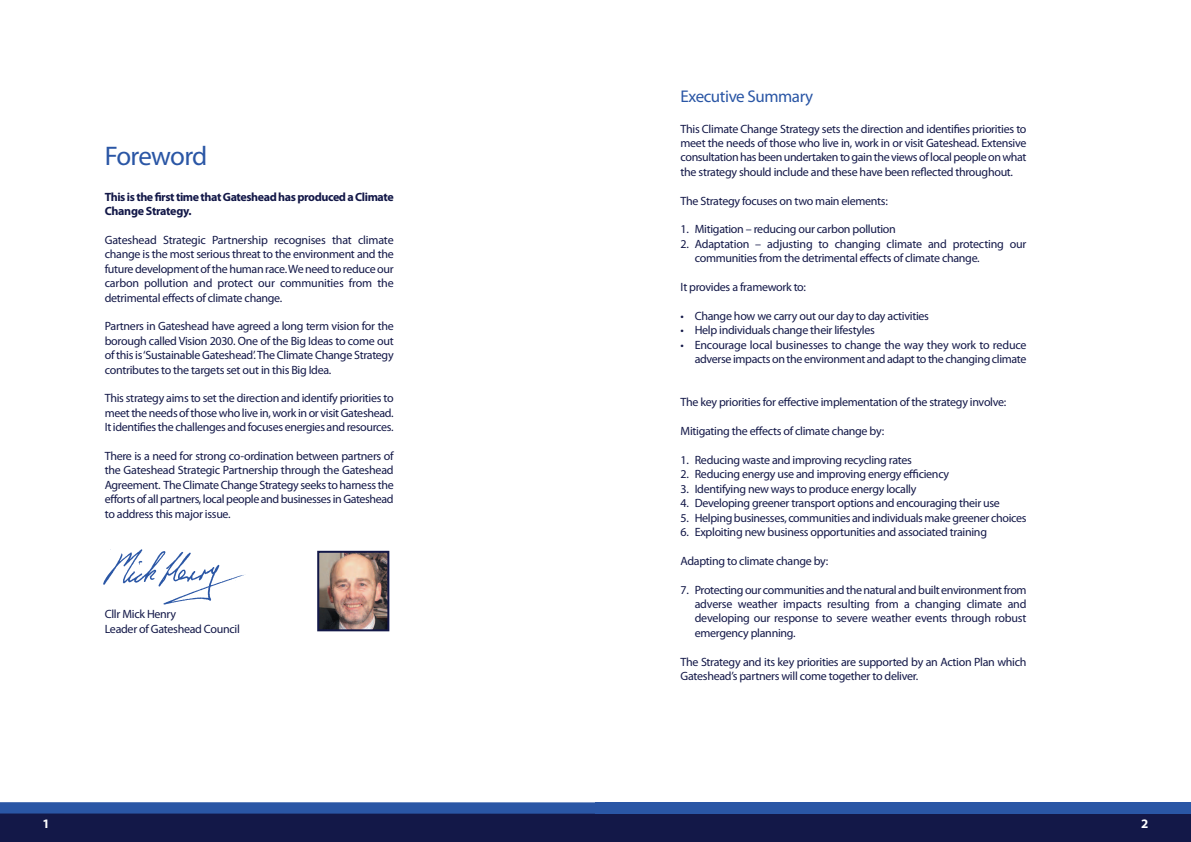
<style>
.page{position:relative;width:1191px;height:842px;background:#fff}
.page>*{position:absolute;margin:0;border:0;box-sizing:border-box;transform-origin:0 0}
.t1{font:27px "Myriad Pro";letter-spacing:-.035em;color:#2a56a5}
.t2{font:17px "Myriad Pro";letter-spacing:-.025em;color:#2a56a5}
.t3{font:700 13px "Myriad Pro";color:#fff}
.t4{font:12px/14.4px "Myriad Pro";letter-spacing:-.025em;color:#131848;text-align:justify}
.t5{font:700 12px/14.4px "Myriad Pro";letter-spacing:-.035em;color:#131848}
</style>
<div class="page">
<div style="left:0;top:813px;width:595px;height:29px;background:#131848"></div>
<div style="left:0;top:802px;width:595px;height:12px;background:#2a56a5"></div>
<img style="left:320px;top:554px;width:66px;height:74px">
<div style="left:317px;top:551px;width:72px;height:80px;border:2px solid #131848"></div>
<div style="left:595px;top:814px;width:596px;height:28px;background:#131848"></div>
<div style="left:595px;top:802px;width:596px;height:12px;background:#2a56a5"></div>
<img style="left:103px;top:549px;width:143px;height:56px">
<h1 class="t1" style="left:105px;top:146px;width:104px">Foreword</h1>
<p class="t5" style="left:105px;top:190px;width:290px">This is thefirsttimethatGatesheadhasproducedaClimate<br>Change Strategy.</p>
<p class="t4" style="left:105px;top:234px;width:290px">Gateshead Strategic Partnership recognises that climate change is the most serious threat to the environment and the future development ofthe human race.We need to reduce our carbon pollution and protect our communities from the detrimental effects of climate change.</p>
<p class="t4" style="left:105px;top:320px;width:290px">Partners in Gateshead have agreed a long term vision for the borough called Vision 2030. One of the Big Ideas to come out of this is‘Sustainable Gateshead’.The Climate Change Strategy contributes to the targets set out in this Big Idea.</p>
<p class="t4" style="left:105px;top:392px;width:290px">This strategy aims to set the direction and identify priorities to meet the needs ofthose who live in, work in or visit Gateshead.<br>It identifies the challenges and focuses energies and resources.</p>
<p class="t4" style="left:105px;top:450px;width:290px">There is a need for strong co-ordination between partners of the Gateshead Strategic Partnership through the Gateshead Agreement. The Climate Change Strategy seeks to harness the efforts of all partners, local people and businesses in Gateshead to address this major issue.</p>
<p class="t4" style="left:105px;top:608px;width:137px">Cllr Mick Henry<br>Leader of Gateshead Council</p>
<h2 class="t2" style="left:680px;top:90px;width:134px">Executive Summary</h2>
<p class="t4" style="left:680px;top:122px;width:347px">This Climate Change Strategy sets the direction and identifies priorities to meet the needs of those who live in, work in or visit Gateshead. Extensive consultation has been undertaken to gain the views of local people on what the strategy should include and these have been reflected throughout.</p>
<p class="t4" style="left:680px;top:194px;width:209px">The Strategy focuses on two main elements:</p>
<p class="t4" style="left:680px;top:223px;width:217px">1. Mitigation – reducing our carbon pollution</p>
<p class="t4" style="left:694px;top:238px;width:333px;text-indent:-14px">2. Adaptation – adjusting to changing climate and protecting our communities from the detrimental effects of climate change.</p>
<p class="t4" style="left:680px;top:281px;width:127px">It provides a framework to:</p>
<p class="t4" style="left:680px;top:310px;width:250px">• Change how we carry out our day to day activities</p>
<p class="t4" style="left:680px;top:324px;width:196px">• Help individuals change their lifestyles</p>
<p class="t4" style="left:680px;top:338px;width:347px;text-align:right">• Encourage local businesses to change the way they work to reduce adverse impacts on the environment and adapt to the changing climate</p>
<p class="t4" style="left:680px;top:396px;width:327px">The key priorities for effective implementation of the strategy involve:</p>
<p class="t4" style="left:680px;top:425px;width:205px">Mitigating the effects of climate change by:</p>
<p class="t4" style="left:680px;top:454px;width:233px">1. Reducing waste and improving recycling rates</p>
<p class="t4" style="left:680px;top:468px;width:270px">2. Reducing energy use and improving energy efficiency</p>
<p class="t4" style="left:680px;top:482px;width:237px">3. Identifying new ways to produce energy locally</p>
<p class="t4" style="left:680px;top:497px;width:321px">4. Developing greener transport options and encouraging their use</p>
<p class="t4" style="left:680px;top:511px;width:347px">5. Helping businesses, communities and individuals make greener choices</p>
<p class="t4" style="left:680px;top:526px;width:308px">6. Exploiting new business opportunities and associated training</p>
<p class="t4" style="left:680px;top:554px;width:149px">Adapting to climate change by:</p>
<p class="t4" style="left:694px;top:583px;width:333px;text-indent:-14px">7. Protecting our communities and the natural and built environment from adverse weather impacts resulting from a changing climate and developing our response to severe weather events through robust emergency planning.</p>
<p class="t4" style="left:680px;top:655px;width:347px">The Strategy and its key priorities are supported by an Action Plan which<br>Gateshead’s partners will come together to deliver.</p>
<p class="t3" style="left:43px;top:818px;width:9px">1</p>
<p class="t3" style="left:1141px;top:818px;width:9px">2</p>
</div>
